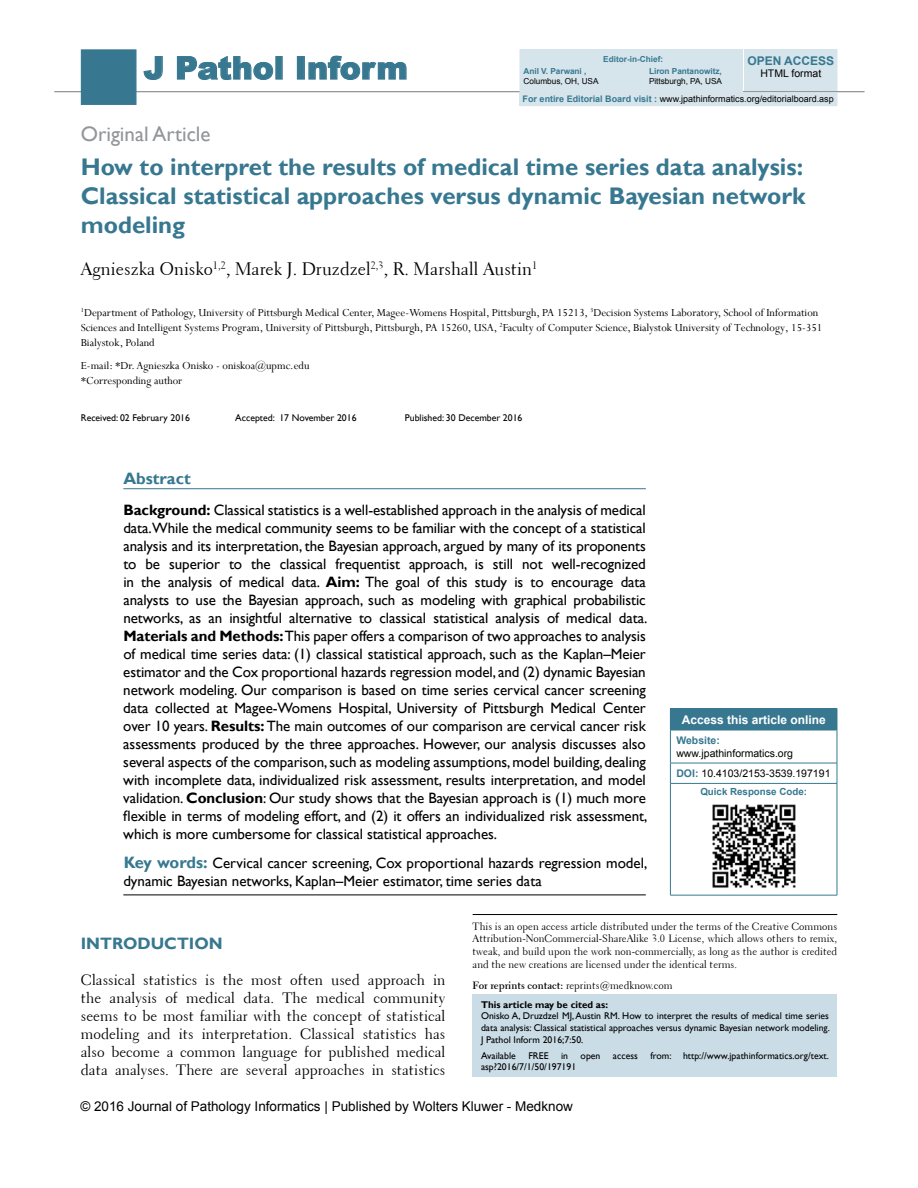
<style>
.page{position:relative;width:918px;height:1188px;background:#fff}
.page>*{position:absolute;margin:0;border:0;box-sizing:border-box;transform-origin:0 0}
.t1{font:900 31.5px "Arial";color:#377890}
.t2{font:700 24px/28.8px "Gill Sans";color:#377890;text-align:justify}
.t3{font:21px "Gill Sans";color:#939598}
.t4{font:18px "Transitional 521 BT Roman A";color:#000}
.t5{font:700 16.5px "Gill Sans";color:#377890}
.t6{font:15px/18px "Gill Sans";color:#000;text-align:justify}
.t7{font:15px/18px "Transitional 521 BT Roman A";color:#000;text-align:justify}
.t8{font:13.5px "Arial";color:#000}
.t9{font:12px/15px "Perpetua";color:#000}
.t10{font:700 12px "Arial";color:#fff}
.t11{font:700 12px "Arial";color:#377890}
.t12{font:10.5px/12.6px "Transitional 521 BT Roman A";color:#000;text-align:justify}
.t13{font:10.5px/20.4px "Arial";color:#000}
.t14{font:700 10.5px "Arial";color:#377890}
.t15{font:9.75px/11.7px "Gill Sans";color:#000;text-align:justify}
.t16{font:700 9.75px "Gill Sans";color:#000}
.t17{font:700 9.75px "Arial";color:#377890}
.t18{font:9px "Arial";color:#000}
.t19{font:700 8.25px "Arial";letter-spacing:-.005em;color:#377890}
.t20{font:8.25px "Arial";letter-spacing:-.005em;color:#000}
.s1{font-weight:700;color:#377890}
.s2{font-weight:700}
.s3{font-weight:700;font-size:16.5px;color:#377890}
.s4{font-family:"Transitional 521 BT Bold A"}
</style>
<div class="page">
<svg style="left:735px;top:85px;width:15px;height:8px"></svg>
<div style="left:745px;top:50px;width:92px;height:42px;background:#d6e4eb"></div>
<div style="left:744px;top:49px;width:93px;height:43px;border:1px solid #d6e4eb"></div>
<hr style="left:54px;top:91px;width:810px;height:1px;background:#939598">
<svg style="left:144px;top:56px;width:19px;height:24px"></svg>
<svg style="left:177px;top:56px;width:96px;height:24px"></svg>
<div style="left:276px;top:56px;width:7px;height:23px;border:1px solid #377890"></div>
<div style="left:297px;top:56px;width:8px;height:23px;border:1px solid #377890"></div>
<svg style="left:308px;top:56px;width:99px;height:24px"></svg>
<div style="left:520px;top:50px;width:222px;height:42px;background:#d6e4eb"></div>
<div style="left:520px;top:49px;width:222px;height:43px;border:1px solid #d6e4eb"></div>
<div style="left:81px;top:49px;width:56px;height:56px;background:#377890;border:1px solid #377890"></div>
<div style="left:520px;top:94px;width:317px;height:12px;background:#d6e4eb"></div>
<div style="left:520px;top:93px;width:317px;height:13px;border:1px solid #d6e4eb"></div>
<hr style="left:123px;top:488px;width:523px;height:1px;background:#377890">
<hr style="left:123px;top:895px;width:523px;height:1px;background:#000">
<div style="left:472px;top:995px;width:365px;height:82px;background:#cadce6"></div>
<hr style="left:473px;top:914px;width:364px;height:1px;background:#000">
<div style="left:670px;top:709px;width:167px;height:21px;background:#377890"></div>
<hr style="left:670px;top:730px;width:1px;height:33px;background:#377890">
<svg style="left:670px;top:764px;width:1px;height:19px"></svg>
<hr style="left:670px;top:708px;width:167px;height:1px;background:#377890">
<svg style="left:837px;top:709px;width:1px;height:21px"></svg>
<hr style="left:837px;top:730px;width:1px;height:33px;background:#377890">
<svg style="left:837px;top:763px;width:1px;height:20px"></svg>
<hr style="left:670px;top:784px;width:1px;height:111px;background:#377890">
<hr style="left:670px;top:895px;width:167px;height:1px;background:#377890">
<hr style="left:670px;top:730px;width:167px;height:1px;background:#377890">
<hr style="left:670px;top:763px;width:167px;height:1px;background:#377890">
<hr style="left:670px;top:783px;width:167px;height:1px;background:#377890">
<hr style="left:837px;top:784px;width:1px;height:111px;background:#377890">
<img style="left:712px;top:804px;width:84px;height:84px">
<h1 class="t1" style="left:144px;top:45px;width:266px">J Pathol Inform</h1>
<p class="t19" style="left:603px;top:54px;width:62px">Editor‑in‑Chief:</p>
<p class="t11" style="left:747px;top:53px;width:88px">OPEN ACCESS</p>
<p class="t19" style="left:524px;top:66px;width:64px">Anil V. Parwani ,</p>
<p class="t19" style="left:649px;top:66px;width:74px">Liron Pantanowitz,</p>
<p class="t20" style="left:524px;top:76px;width:76px">Columbus, OH, USA</p>
<p class="t20" style="left:649px;top:76px;width:74px">Pittsburgh, PA, USA</p>
<p class="t18" style="left:523px;top:93px;width:313px"><span class="s1">For entire Editorial Board visit :</span> www.jpathinformatics.org/editorialboard.asp</p>
<p class="t13" style="left:760px;top:64px;width:62px">HTML format</p>
<h3 class="t3" style="left:81px;top:122px;width:131px">Original Article</h3>
<h2 class="t2" style="left:81px;top:153px;width:726px">How to interpret the results of medical time series data analysis:<br>Classical statistical approaches versus dynamic Bayesian network modeling</h2>
<p class="t4" style="left:81px;top:258px;width:458px">Agnieszka Onisko<sup>1,2</sup>, Marek J. Druzdzel<sup>2,3</sup>, R. Marshall Austin<sup>1</sup></p>
<p class="t9" style="left:81px;top:305px;width:743px"><sup>1</sup>Department of Pathology, University of Pittsburgh Medical Center, Magee‑Womens Hospital, Pittsburgh, PA 15213, <sup>3</sup>Decision Systems Laboratory, School of Information<br>Sciences and Intelligent Systems Program, University of Pittsburgh, Pittsburgh, PA 15260, USA, <sup>2</sup>Faculty of Computer Science, Bialystok University of Technology, 15‑351<br>Bialystok, Poland</p>
<p class="t9" style="left:81px;top:358px;width:230px">E‑mail: *Dr.Agnieszka Onisko ‑ oniskoa@upmc.edu *Corresponding author</p>
<p class="t15" style="left:81px;top:412px;width:111px">Received: 02 February 2016</p>
<p class="t15" style="left:235px;top:412px;width:123px">Accepted: 17 November 2016</p>
<p class="t15" style="left:405px;top:412px;width:119px">Published: 30 December 2016</p>
<p class="t5" style="left:123px;top:469px;width:69px">Abstract</p>
<p class="t6" style="left:123px;top:501px;width:526px"><span class="s2">Background:</span> Classical statistics is a well‑established approach in the analysis of medical data.While the medical community seems to be familiar with the concept of a statistical analysis and its interpretation, the Bayesian approach, argued by many of its proponents to be superior to the classical frequentist approach, is still not well‑recognized in the analysis of medical data. <span class="s2">Aim:</span> The goal of this study is to encourage data analysts to use the Bayesian approach, such as modeling with graphical probabilistic networks, as an insightful alternative to classical statistical analysis of medical data.<br><span class="s2">Materials and Methods:</span> This paper offers a comparison of two approaches to analysis of medical time series data: (1) classical statistical approach, such as the Kaplan–Meier estimator and the Cox proportional hazards regression model, and (2) dynamic Bayesian network modeling. Our comparison is based on time series cervical cancer screening data collected at Magee‑Womens Hospital, University of Pittsburgh Medical Center over 10 years. <span class="s2">Results:</span> The main outcomes of our comparison are cervical cancer risk assessments produced by the three approaches. However, our analysis discusses also several aspects of the comparison, such as modeling assumptions, model building, dealing with incomplete data, individualized risk assessment, results interpretation, and model validation. <span class="s2">Conclusion</span>: Our study shows that the Bayesian approach is (1) much more flexible in terms of modeling effort, and (2) it offers an individualized risk assessment, which is more cumbersome for classical statistical approaches.</p>
<p class="t6" style="left:123px;top:854px;width:526px"><span class="s3">Key words:</span> Cervical cancer screening, Cox proportional hazards regression model, dynamic Bayesian networks, Kaplan–Meier estimator, time series data</p>
<p class="t10" style="left:682px;top:712px;width:146px">Access this article online</p>
<p class="t14" style="left:676px;top:733px;width:45px">Website:</p>
<p class="t13" style="left:676px;top:743px;width:156px">www.jpathinformatics.org<br><span class="s1">DOI:</span> 10.4103/2153-3539.197191</p>
<p class="t17" style="left:700px;top:785px;width:108px">Quick Response Code:</p>
<p class="t5" style="left:81px;top:934px;width:143px">INTRODUCTION</p>
<p class="t7" style="left:81px;top:971px;width:366px">Classical statistics is the most often used approach in the analysis of medical data. The medical community seems to be most familiar with the concept of statistical modeling and its interpretation. Classical statistics has also become a common language for published medical data analyses. There are several approaches in statistics</p>
<p class="t12" style="left:473px;top:920px;width:366px">This is an open access article distributed under the terms of the Creative Commons Attribution-NonCommercial-ShareAlike 3.0 License, which allows others to remix, tweak, and build upon the work non-commercially, as long as the author is credited and the new creations are licensed under the identical terms.</p>
<p class="t12" style="left:473px;top:979px;width:202px"><span class="s4">For reprints contact:</span> reprints@medknow.com</p>
<p class="t16" style="left:481px;top:998px;width:128px">This article may be cited as:</p>
<p class="t15" style="left:481px;top:1010px;width:350px">Onisko A, Druzdzel MJ, Austin RM. How to interpret the results of medical time series data analysis: Classical statistical approaches versus dynamic Bayesian network modeling.<br>J Pathol Inform 2016;7:50.</p>
<p class="t15" style="left:481px;top:1050px;width:36px">Available</p>
<p class="t15" style="left:528px;top:1050px;width:22px">FREE</p>
<p class="t15" style="left:561px;top:1050px;width:9px">in</p>
<p class="t15" style="left:581px;top:1050px;width:21px">open</p>
<p class="t15" style="left:613px;top:1050px;width:26px">access</p>
<p class="t15" style="left:650px;top:1050px;width:180px">from: http://www.jpathinformatics.org/text.</p>
<p class="t15" style="left:481px;top:1061px;width:97px">asp?2016/7/1/50/197191</p>
<p class="t8" style="left:80px;top:1097px;width:494px">© 2016 Journal of Pathology Informatics | Published by Wolters Kluwer ‑ Medknow</p>
</div>
